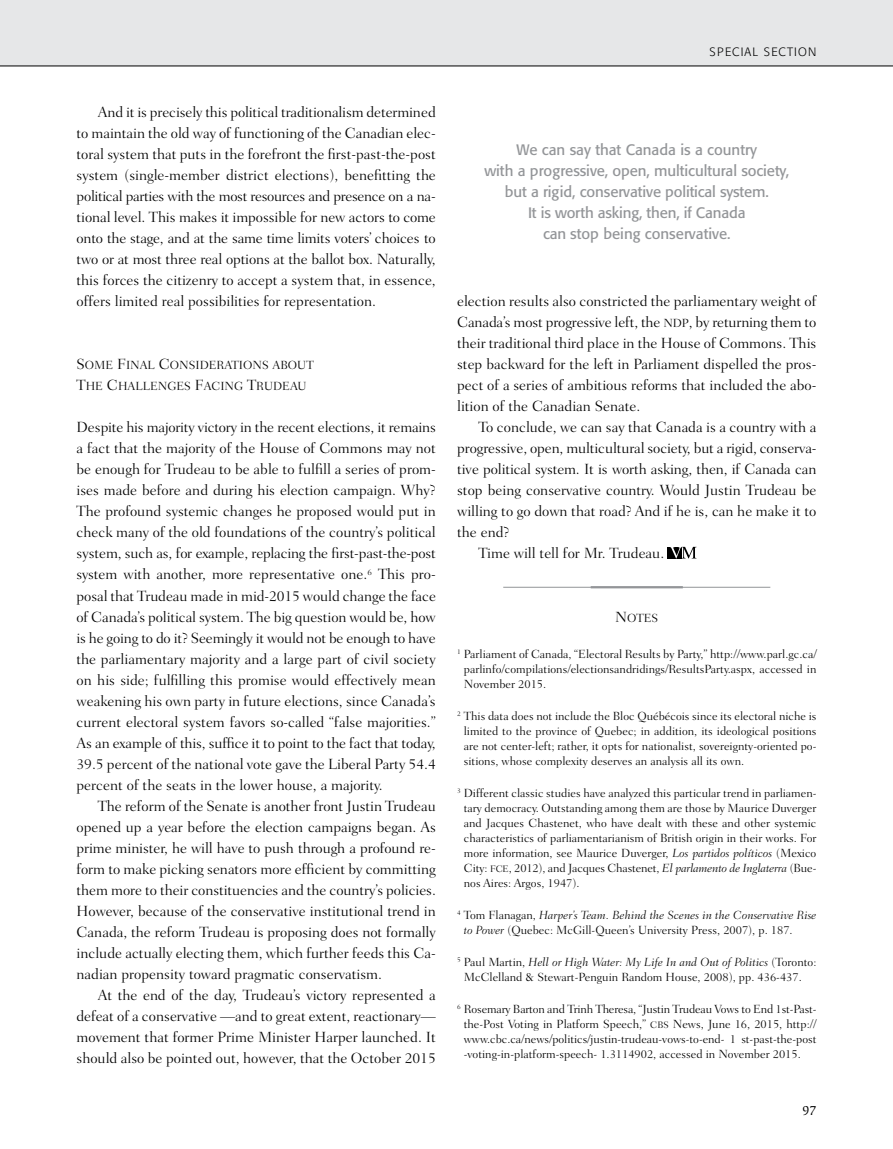
<style>
.page{position:relative;width:893px;height:1149px;background:#fff}
.page>*{position:absolute;margin:0;border:0;box-sizing:border-box;transform-origin:0 0}
.t1{font:300 15px/21px "Fairfield LH";color:#000;text-align:justify}
.t2{font:15px/21px "Formata";letter-spacing:-.005em;color:#939598;text-align:center}
.t3{font:13.5px "Slimbach";color:#000}
.t4{font:300 12px/15px "Fairfield LH";color:#000;text-align:justify}
.t5{font:12px/21px "Fairfield LH Light SC800";color:#000}
.t6{font:300 12px "Formata";letter-spacing:.1em;color:#000}
.s1{font-size:15px}
.s2{font-family:"Fairfield LH Light SC800";font-weight:400;font-size:12px}
.s3{font-style:italic}
.s4{font-family:"Fairfield LH Light SC800";font-weight:400;font-size:9.6px}
</style>
<div class="page">
<div style="left:0;top:0;width:893px;height:66px;background:#e6e7e8"></div>
<div style="left:668px;top:546px;width:14px;height:12px;background:#000"></div>
<svg style="left:670px;top:546px;width:26px;height:12px"></svg>
<hr style="left:503px;top:586px;width:267px;height:1px;background:#939598">
<hr style="left:591px;top:586px;width:92px;height:2px;background:#939598">
<p class="t1" style="left:77px;top:102px;width:361px;text-indent:21px">And it is precisely this political traditionalism determined to maintain the old way of functioning of the Canadian elec&shy;toral system that puts in the forefront the first-past-the-post system (single-member district elections), benefitting the political parties with the most resources and presence on a na&shy;tional level. This makes it impossible for new actors to come onto the stage, and at the same time limits voters’ choices to two or at most three real options at the ballot box. Naturally, this forces the citizenry to accept a system that, in essence, offers limited real possibilities for representation.</p>
<p class="t5" style="left:77px;top:355px;width:239px"><span class="s1">S</span>OME <span class="s1">F</span>INAL <span class="s1">C</span> ONSIDERATIONS ABOUT<br><span class="s1">T</span>HE <span class="s1">C</span> HALLENGES <span class="s1">F</span>ACING <span class="s1">T</span>RUDEAU</p>
<p class="t1" style="left:77px;top:417px;width:361px">Despite his majority victory in the recent elections, it remains a fact that the majority of the House of Commons may not be enough for Trudeau to be able to fulfill a series of prom&shy;ises made before and during his election campaign. Why?<br>The profound systemic changes he proposed would put in check many of the old foundations of the country’s political system, such as, for example, replacing the first-past-the-post system with another, more representative one.<sup>6</sup> This pro&shy;posal that Trudeau made in mid-2015 would change the face of Canada’s political system. The big question would be, how is he going to do it? Seemingly it would not be enough to have the parliamentary majority and a large part of civil society on his side; fulfilling this promise would effectively mean weakening his own party in future elections, since Canada’s current electoral system favors so-called “false majorities.” As an example of this, suffice it to point to the fact that today, 39.5 percent of the national vote gave the Liberal Party 54.4 percent of the seats in the lower house, a majority.</p>
<p class="t1" style="left:77px;top:795px;width:361px;text-indent:21px">The reform of the Senate is another front Justin Trudeau opened up a year before the election campaigns began. As prime minister, he will have to push through a profound re&shy;form to make picking senators more efficient by committing them more to their constituencies and the country’s policies.<br>However, because of the conservative institutional trend in Canada, the reform Trudeau is proposing does not formally include actually electing them, which further feeds this Ca&shy;nadian propensity toward pragmatic conservatism.</p>
<p class="t1" style="left:77px;top:984px;width:361px;text-indent:21px">At the end of the day, Trudeau’s victory represented a defeat of a conservative —and to great extent, reactionary— movement that former Prime Minister Harper launched. It should also be pointed out, however, that the October 2015</p>
<p class="t6" style="left:710px;top:45px;width:108px">SPECIAL SECTION</p>
<p class="t2" style="left:484px;top:139px;width:306px">We can say that Canada is a country<br>with a progressive, open, multicultural society, but a rigid, conservative political system.<br>It is worth asking, then, if Canada<br>can stop being conservative.</p>
<p class="t1" style="left:457px;top:291px;width:361px">election results also constricted the parliamentary weight of Canada’s most progressive left, the <span class="s2">NDP</span>, by returning them to their traditional third place in the House of Commons. This step backward for the left in Parliament dispelled the pros&shy;pect of a series of ambitious reforms that included the abo&shy;lition of the Canadian Senate.</p>
<p class="t1" style="left:478px;top:417px;width:340px">To conclude, we can say that Canada is a country with a</p>
<p class="t1" style="left:457px;top:438px;width:361px">progressive, open, multicultural society, but a rigid, conserva-</p>
<p class="t1" style="left:457px;top:459px;width:361px">tive political system. It is worth asking, then, if Canada can</p>
<p class="t1" style="left:457px;top:480px;width:361px">stop being conservative country. Would Justin Trudeau be</p>
<p class="t1" style="left:457px;top:501px;width:361px">willing to go down that road? And if he is, can he make it to</p>
<p class="t1" style="left:457px;top:522px;width:54px">the end?</p>
<p class="t1" style="left:478px;top:543px;width:187px">Time will tell for Mr. Trudeau.</p>
<p class="t5" style="left:615px;top:607px;width:45px"><span class="s1">N</span>OTES</p>
<p class="t4" style="left:464px;top:646px;width:354px;text-indent:-7px"><sup>1</sup> Parliament of Canada, “Electoral Results by Party,” http://www.parl.gc.ca/ parlinfo/compilations/electionsandridings/ResultsParty.aspx, accessed in November 2015.</p>
<p class="t4" style="left:464px;top:708px;width:354px;text-indent:-7px"><sup>2</sup> This data does not include the Bloc Québécois since its electoral niche is limited to the province of Quebec; in addition, its ideological positions are not center-left; rather, it opts for nationalist, sovereignty-oriented po&shy;sitions, whose complexity deserves an analysis all its own.</p>
<p class="t4" style="left:464px;top:785px;width:354px;text-indent:-7px"><sup>3</sup> Different classic studies have analyzed this particular trend in parliamen&shy;tary democracy. Outstanding among them are those by Maurice Duverger and Jacques Chastenet, who have dealt with these and other systemic characteristics of parliamentarianism of British origin in their works. For more information, see Maurice Duverger, <span class="s3">Los partidos políticos</span> (Mexico City: <span class="s4">FCE</span>, 2012), and Jacques Chastenet, <span class="s3">El parlamento de Inglaterra</span> (Bue&shy;nos Aires: Argos, 1947).</p>
<p class="t4" style="left:464px;top:907px;width:354px;text-indent:-7px"><sup>4</sup> Tom Flanagan, <span class="s3">Harper’s Team. Behind the Scenes in the Conservative Rise to Power</span> (Quebec: McGill-Queen’s University Press, 2007), p. 187.</p>
<p class="t4" style="left:464px;top:954px;width:354px;text-indent:-7px"><sup>5</sup> Paul Martin, <span class="s3">Hell or High Water: My Life In and Out of Politics</span> (Toronto:<br>McClelland &amp; Stewart-Penguin Random House, 2008), pp. 436-437.</p>
<p class="t4" style="left:464px;top:1001px;width:354px;text-indent:-7px"><sup>6</sup> Rosemary Barton and Trinh Theresa, “Justin Trudeau Vows to End 1st-Past&shy;the-Post Voting in Platform Speech,” <span class="s4">CBS</span> News, June 16, 2015, http:// www.cbc.ca/news/politics/justin-trudeau-vows-to-end- 1 st-past-the-post -voting-in-platform-speech- 1.3114902, accessed in November 2015.</p>
<p class="t3" style="left:802px;top:1102px;width:15px">97</p>
</div>
